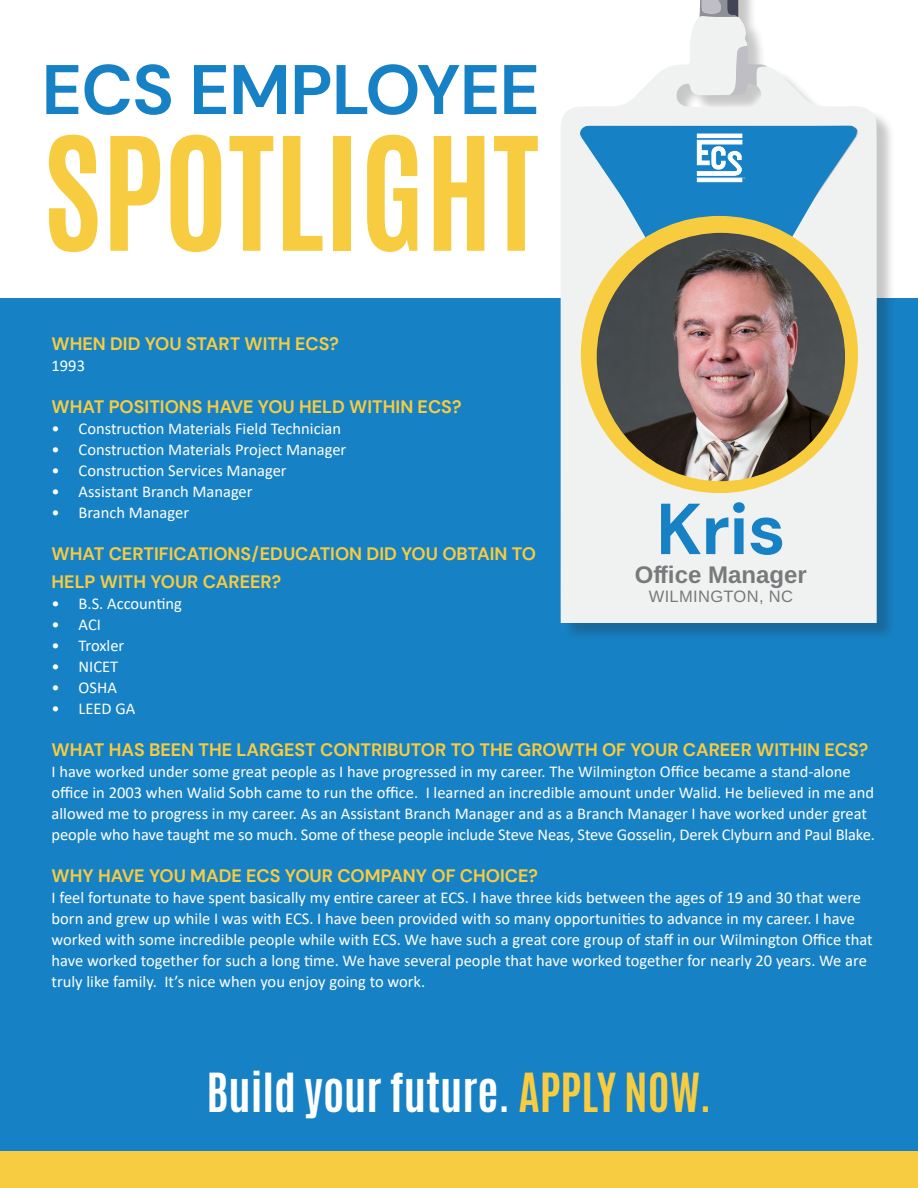
<style>
.page{position:relative;width:918px;height:1188px;background:#fff}
.page>*{position:absolute;margin:0;border:0;box-sizing:border-box;transform-origin:0 0}
.t1{font:700 133.5px "Antonio";color:#f8cc40}
.t2{font:700 72px "DM Sans";color:#1681c4}
.t3{font:700 69.9px "DM Sans";letter-spacing:-.01em;color:#1681c4}
.t4{font:700 45px "Antonio";color:#fff}
.t5{font:700 24px "Arimo";color:#78797a}
.t6{font:700 18px "DM Sans";color:#f8cc40}
.t7{font:16.5px/21px "Calibri";color:#fff}
.t8{font:16.5px "Arimo";letter-spacing:.02em;color:#78797a}
.t9{font:3.45px "Myriad Pro";color:#fff}
.s1{color:#f8cc40}
</style>
<div class="page">
<div style="left:0;top:298px;width:918px;height:890px;background:#1681c4"></div>
<div style="left:563px;top:0;width:332px;height:641px;background:#231f20;opacity:.25"></div>
<svg style="left:561px;top:16px;width:316px;height:606px;fill:#f0f1f1"></svg>
<svg style="left:730px;top:35px;width:37px;height:60px"></svg>
<svg style="left:699px;top:0;width:39px;height:17px"></svg>
<div style="left:581px;top:216px;width:277px;height:277px;background:#f8cc3f;border-radius:50%"></div>
<svg style="left:577px;top:125px;width:282px;height:179px"></svg>
<img style="left:597px;top:233px;width:248px;height:248px;border-radius:124px">
<div style="left:0;top:1151px;width:918px;height:37px;background:#f8cc40"></div>
<p class="t3" style="left:42px;top:46px;width:500px">ECS EMPLOYEE</p>
<p class="t1" style="left:43px;top:93px;width:498px">SPOTLIGHT</p>
<p class="t9" style="left:743px;top:176px;width:4px">™</p>
<p class="t6" style="left:52px;top:332px;width:289px">WHEN DID YOU START WITH ECS?</p>
<p class="t7" style="left:52px;top:355px;width:35px">1993</p>
<p class="t6" style="left:52px;top:395px;width:411px">WHAT POSITIONS HAVE YOU HELD WITHIN ECS?</p>
<p class="t7" style="left:52px;top:418px;width:291px">• Construction Materials Field Technician</p>
<p class="t7" style="left:52px;top:439px;width:296px">• Construction Materials Project Manager</p>
<p class="t7" style="left:52px;top:460px;width:237px">• Construction Services Manager</p>
<p class="t7" style="left:52px;top:481px;width:203px">• Assistant Branch Manager</p>
<p class="t7" style="left:52px;top:502px;width:139px">• Branch Manager</p>
<p class="t6" style="left:52px;top:542px;width:486px">WHAT CERTIFICATIONS/EDUCATION DID YOU OBTAIN TO</p>
<p class="t6" style="left:52px;top:570px;width:231px">HELP WITH YOUR CAREER?</p>
<p class="t7" style="left:52px;top:592px;width:132px">• B.S. Accounting</p>
<p class="t7" style="left:52px;top:613px;width:51px">• ACI</p>
<p class="t7" style="left:52px;top:634px;width:74px">• Troxler</p>
<p class="t7" style="left:52px;top:655px;width:68px">• NICET</p>
<p class="t7" style="left:52px;top:676px;width:67px">• OSHA</p>
<p class="t7" style="left:52px;top:697px;width:85px">• LEED GA</p>
<p class="t6" style="left:52px;top:738px;width:818px">WHAT HAS BEEN THE LARGEST CONTRIBUTOR TO THE GROWTH OF YOUR CAREER WITHIN ECS?</p>
<p class="t7" style="left:52px;top:760px;width:825px">I have worked under some great people as I have progressed in my career. The Wilmington Office became a stand-alone office in 2003 when Walid Sobh came to run the office. I learned an incredible amount under Walid. He believed in me and allowed me to progress in my career. As an Assistant Branch Manager and as a Branch Manager I have worked under great people who have taught me so much. Some of these people include Steve Neas, Steve Gosselin, Derek Clyburn and Paul Blake.</p>
<p class="t6" style="left:52px;top:864px;width:488px">WHY HAVE YOU MADE ECS YOUR COMPANY OF CHOICE?</p>
<p class="t7" style="left:52px;top:886px;width:823px">I feel fortunate to have spent basically my entire career at ECS. I have three kids between the ages of 19 and 30 that were born and grew up while I was with ECS. I have been provided with so many opportunities to advance in my career. I have worked with some incredible people while with ECS. We have such a great core group of staff in our Wilmington Office that have worked together for such a long time. We have several people that have worked together for nearly 20 years. We are truly like family. It’s nice when you enjoy going to work.</p>
<p class="t2" style="left:656px;top:484px;width:131px">Kris</p>
<p class="t5" style="left:635px;top:558px;width:173px">Office Manager</p>
<p class="t8" style="left:649px;top:585px;width:146px">WILMINGTON, NC</p>
<p class="t4" style="left:207px;top:1058px;width:506px">Build your future. <span class="s1">APPLY NOW.</span></p>
</div>
